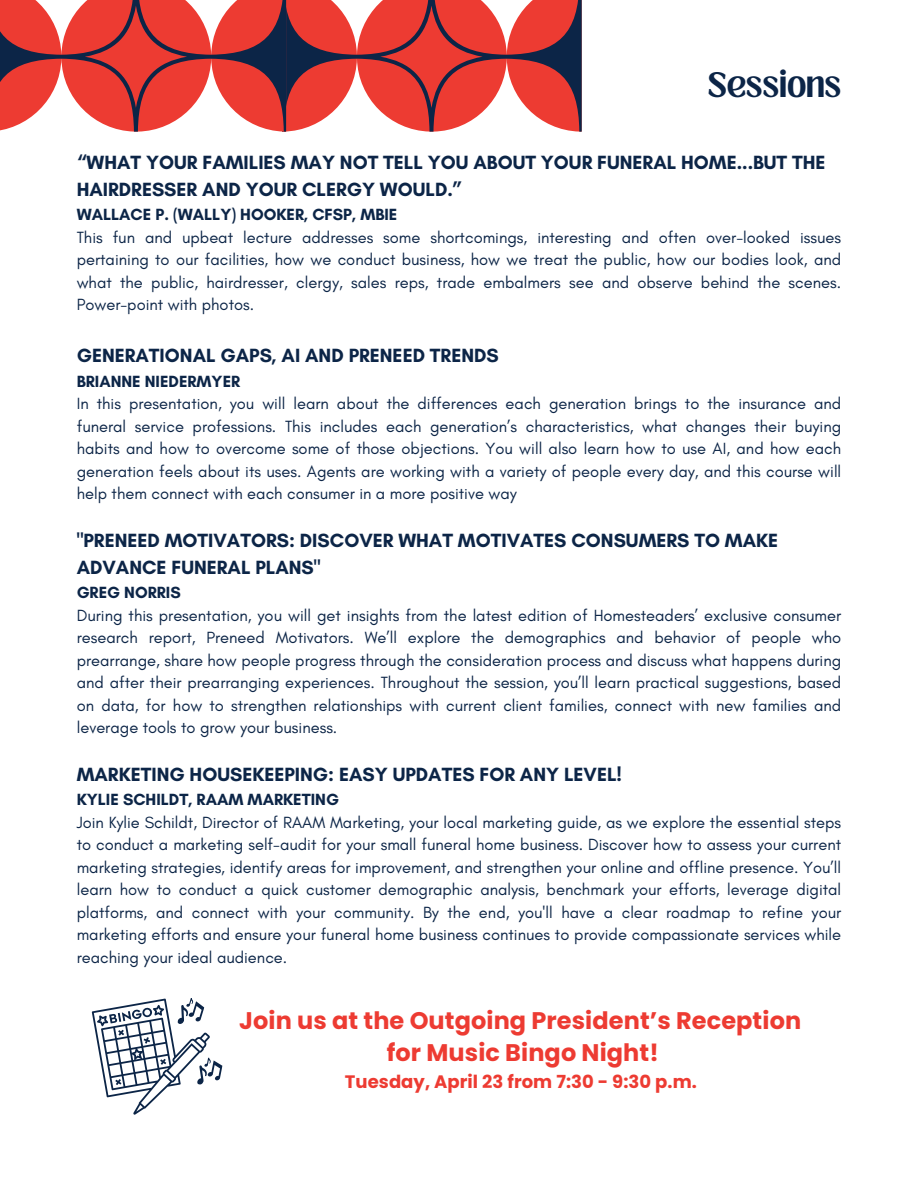
<style>
.page{position:relative;width:918px;height:1188px;background:#fff}
.page>*{position:absolute;margin:0;border:0;box-sizing:border-box;transform-origin:0 0}
.t1{font:700 27px "Loubag";color:#0c2547}
.t2{font:700 24px/31.5px "Poppins";letter-spacing:.005em;color:#ed3b32;text-align:center}
.t3{font:700 19.5px/27px "Glacial Indifference";color:#0c2547}
.t4{font:700 18px "Poppins";letter-spacing:.005em;color:#ed3b32}
.t5{font:16.5px/22.5px "Glacial Indifference";color:#0c2547;text-align:justify}
.t6{font:700 16.5px "Glacial Indifference";color:#0c2547}
</style>
<div class="page">
<svg style="left:0;top:0;width:582px;height:131px"></svg>
<svg style="left:92px;top:998px;width:131px;height:116px"></svg>
<h1 class="t1" style="left:708px;top:63px;width:135px">SESSIONS</h1>
<p class="t3" style="left:77px;top:148px;width:750px">“WHAT YOUR FAMILIES MAY NOT TELL YOU ABOUT YOUR FUNERAL HOME...BUT THE<br>HAIRDRESSER AND YOUR CLERGY WOULD.”</p>
<p class="t6" style="left:77px;top:205px;width:322px">WALLACE P. (WALLY) HOOKER, CFSP, MBIE</p>
<p class="t5" style="left:77px;top:226px;width:766px">This fun and upbeat lecture addresses some shortcomings, interesting and often over-looked issues pertaining to our facilities, how we conduct business, how we treat the public, how our bodies look, and what the public, hairdresser, clergy, sales reps, trade embalmers see and observe behind the scenes.<br>Power-point with photos.</p>
<p class="t3" style="left:77px;top:342px;width:424px">GENERATIONAL GAPS, AI AND PRENEED TRENDS</p>
<p class="t6" style="left:77px;top:371px;width:165px">BRIANNE NIEDERMYER</p>
<p class="t5" style="left:77px;top:392px;width:766px">In this presentation, you will learn about the differences each generation brings to the insurance and funeral service professions. This includes each generation’s characteristics, what changes their buying habits and how to overcome some of those objections. You will also learn how to use AI, and how each generation feels about its uses. Agents are working with a variety of people every day, and this course will help them connect with each consumer in a more positive way</p>
<p class="t3" style="left:77px;top:526px;width:703px">"PRENEED MOTIVATORS: DISCOVER WHAT MOTIVATES CONSUMERS TO MAKE<br>ADVANCE FUNERAL PLANS"</p>
<p class="t6" style="left:77px;top:583px;width:106px">GREG NORRIS</p>
<p class="t5" style="left:77px;top:604px;width:766px">During this presentation, you will get insights from the latest edition of Homesteaders’ exclusive consumer research report, Preneed Motivators. We’ll explore the demographics and behavior of people who prearrange, share how people progress through the consideration process and discuss what happens during and after their prearranging experiences. Throughout the session, you’ll learn practical suggestions, based on data, for how to strengthen relationships with current client families, connect with new families and leverage tools to grow your business.</p>
<p class="t3" style="left:77px;top:760px;width:547px">MARKETING HOUSEKEEPING: EASY UPDATES FOR ANY LEVEL!</p>
<p class="t6" style="left:77px;top:790px;width:264px">KYLIE SCHILDT, RAAM MARKETING</p>
<p class="t5" style="left:77px;top:811px;width:766px">Join Kylie Schildt, Director of RAAM Marketing, your local marketing guide, as we explore the essential steps to conduct a marketing self-audit for your small funeral home business. Discover how to assess your current marketing strategies, identify areas for improvement, and strengthen your online and offline presence. You’ll learn how to conduct a quick customer demographic analysis, benchmark your efforts, leverage digital platforms, and connect with your community. By the end, you'll have a clear roadmap to refine your marketing efforts and ensure your funeral home business continues to provide compassionate services while reaching your ideal audience.</p>
<p class="t2" style="left:239px;top:1005px;width:564px">Join us at the Outgoing President’s Reception for Music Bingo Night!</p>
<p class="t4" style="left:345px;top:1069px;width:354px">Tuesday, April 23 from 7:30 - 9:30 p.m.</p>
</div>
